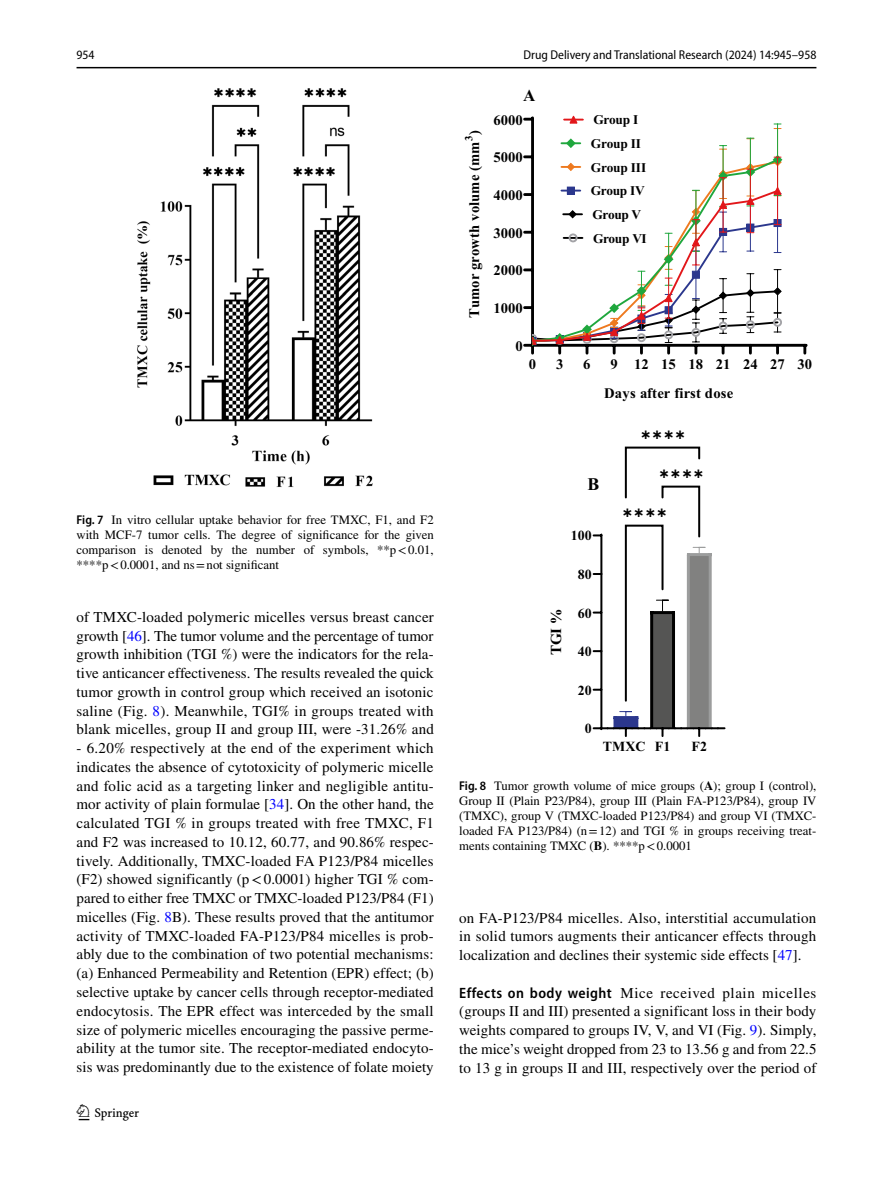
<style>
.page{position:relative;width:893px;height:1187px;background:#fff}
.page>*{position:absolute;margin:0;border:0;box-sizing:border-box;transform-origin:0 0}
.t1{font:22.5px "Springnew Regular 2";color:#000}
.t2{font:17.7px "Times New Roman PS Bold MT4";color:#000}
.t3{font:16.95px "Times New Roman PS Bold MT4";color:#000}
.t4{font:15.3px "Times New Roman PS Bold MT4";color:#000}
.t5{font:15px/18.8px "STIX";letter-spacing:.005em;color:#000;text-align:justify}
.t6{font:14.7px "Times New Roman PS Bold MT4";letter-spacing:.01em;color:#000}
.t7{font:14.55px "Times New Roman PS Bold MT3";color:#000}
.t8{font:14.55px "Times New Roman PS Bold MT4";letter-spacing:.01em;color:#000}
.t9{font:13.95px "Times New Roman PS Bold MT4";letter-spacing:.005em;color:#000}
.t10{font:13.35px/23.7px "Times New Roman PS Bold MT4";letter-spacing:-.02em;color:#000}
.t11{font:12.75px/15px "STIX";color:#000;text-align:justify}
.t12{font:semi-condensed 12.75px "Myriad Pro";color:#000}
.t13{font:12.15px "Segoe UI Symbol 2";color:#000}
.s1{font-family:"Myriad Pro";font-weight:600;font-stretch:semi-condensed}
.s2{color:#00f}
.s3{font-weight:700}
</style>
<div class="page">
<hr style="left:77px;top:67px;width:739px;height:1px;background:#000">
<img style="left:137px;top:88px;width:236px;height:399px">
<hr style="left:531px;top:344px;width:275px;height:3px;background:#000">
<svg style="left:803px;top:347px;width:3px;height:6px"></svg>
<hr style="left:531px;top:118px;width:3px;height:228px;background:#000">
<svg style="left:525px;top:118px;width:6px;height:3px"></svg>
<hr style="left:777px;top:124px;width:1px;height:32px;background:#1fa73d">
<svg style="left:774px;top:123px;width:7px;height:6px"></svg>
<svg style="left:564px;top:116px;width:19px;height:7px"></svg>
<svg style="left:525px;top:137px;width:259px;height:216px"></svg>
<div style="left:569px;top:233px;width:8px;height:9px;border:2px solid #a3a3a7;border-radius:50%"></div>
<hr style="left:600px;top:727px;width:125px;height:2px;background:#000">
<svg style="left:594px;top:446px;width:130px;height:290px"></svg>
<p class="t12" style="left:77px;top:48px;width:20px">954</p>
<p class="t12" style="left:524px;top:48px;width:294px">Drug Delivery and Translational Research (2024) 14:945–958</p>
<p class="t11" style="left:77px;top:513px;width:359px"><span class="s1">Fig. 7</span> In vitro cellular uptake behavior for free TMXC, F1, and F2 with MCF-7 tumor cells. The degree of significance for the given comparison is denoted by the number of symbols, **p&lt;0.01, ****p&lt;0.0001, and ns=not significant</p>
<p class="t5" style="left:77px;top:608px;width:359px">of TMXC-loaded polymeric micelles versus breast cancer growth [<span class="s2">46</span>]. The tumor volume and the percentage of tumor growth inhibition (TGI %) were the indicators for the rela&shy;tive anticancer effectiveness. The results revealed the quick tumor growth in control group which received an isotonic saline (Fig. <span class="s2">8</span>). Meanwhile, TGI% in groups treated with blank micelles, group II and group III, were -31.26% and</p>
<p class="t5" style="left:77px;top:739px;width:359px">- 6.20% respectively at the end of the experiment which indicates the absence of cytotoxicity of polymeric micelle and folic acid as a targeting linker and negligible antitu&shy;mor activity of plain formulae [<span class="s2">34</span>]. On the other hand, the calculated TGI % in groups treated with free TMXC, F1 and F2 was increased to 10.12, 60.77, and 90.86% respec&shy;tively. Additionally, TMXC-loaded FA P123/P84 micelles (F2) showed significantly (p&lt;0.0001) higher TGI % com&shy;pared to either free TMXC or TMXC-loaded P123/P84 (F1) micelles (Fig. <span class="s2">8</span>B). These results proved that the antitumor activity of TMXC-loaded FA-P123/P84 micelles is prob&shy;ably due to the combination of two potential mechanisms: (a) Enhanced Permeability and Retention (EPR) effect; (b) selective uptake by cancer cells through receptor-mediated endocytosis. The EPR effect was interceded by the small size of polymeric micelles encouraging the passive perme&shy;ability at the tumor site. The receptor-mediated endocyto&shy;sis was predominantly due to the existence of folate moiety</p>
<h1 class="t1" style="left:79px;top:1104px;width:62px">1 3</h1>
<p class="t6" style="left:464px;top:318px;width:189px;rotate:-90deg">Tumor growth volume (mm<sup>3</sup>)</p>
<p class="t3" style="left:523px;top:83px;width:14px">A</p>
<p class="t7" style="left:493px;top:109px;width:31px">6000</p>
<p class="t10" style="left:591px;top:108px;width:58px">Group I<br>Group II<br>Group III<br>Group IV<br>Group V<br>Group VI</p>
<p class="t7" style="left:493px;top:147px;width:31px">5000</p>
<p class="t7" style="left:493px;top:184px;width:31px">4000</p>
<p class="t7" style="left:493px;top:222px;width:31px">3000</p>
<p class="t7" style="left:493px;top:260px;width:31px">2000</p>
<p class="t7" style="left:493px;top:297px;width:31px">1000</p>
<p class="t7" style="left:515px;top:335px;width:9px">0</p>
<p class="t7" style="left:529px;top:354px;width:9px">0</p>
<p class="t7" style="left:556px;top:354px;width:9px">3</p>
<p class="t7" style="left:583px;top:354px;width:9px">6</p>
<p class="t7" style="left:610px;top:354px;width:203px">9 12 15 18 21 24 27 30</p>
<p class="t8" style="left:604px;top:382px;width:131px">Days after first dose</p>
<p class="t2" style="left:588px;top:471px;width:13px">B</p>
<p class="t9" style="left:571px;top:525px;width:22px">100</p>
<p class="t9" style="left:578px;top:564px;width:15px">80</p>
<p class="t4" style="left:545px;top:654px;width:47px;rotate:-90deg">TGI %</p>
<p class="t9" style="left:578px;top:602px;width:15px">60</p>
<p class="t9" style="left:578px;top:641px;width:15px">40</p>
<p class="t13" style="left:640px;top:428px;width:47px">✱✱✱✱</p>
<p class="t13" style="left:659px;top:467px;width:47px">✱✱✱✱</p>
<p class="t13" style="left:622px;top:506px;width:47px">✱✱✱✱</p>
<p class="t9" style="left:578px;top:680px;width:15px">20</p>
<p class="t9" style="left:585px;top:718px;width:8px">0</p>
<p class="t9" style="left:603px;top:735px;width:69px">TMXC F1</p>
<p class="t9" style="left:691px;top:735px;width:17px">F2</p>
<p class="t11" style="left:459px;top:779px;width:359px"><span class="s1">Fig. 8</span> Tumor growth volume of mice groups (<span class="s3">A</span>); group I (control), Group II (Plain P23/P84), group III (Plain FA-P123/P84), group IV (TMXC), group V (TMXC-loaded P123/P84) and group VI (TMXC&shy;loaded FA P123/P84) (n=12) and TGI % in groups receiving treat&shy;ments containing TMXC (<span class="s3">B</span>). ****p&lt;0.0001</p>
<p class="t5" style="left:459px;top:909px;width:359px">on FA-P123/P84 micelles. Also, interstitial accumulation in solid tumors augments their anticancer effects through localization and declines their systemic side effects [<span class="s2">47</span>].</p>
<p class="t5" style="left:459px;top:984px;width:359px"><span class="s1">Effects on body weight</span> Mice received plain micelles (groups II and III) presented a significant loss in their body weights compared to groups IV, V, and VI (Fig. <span class="s2">9</span>). Simply, the mice’s weight dropped from 23 to 13.56 g and from 22.5 to 13 g in groups II and III, respectively over the period of</p>
</div>
